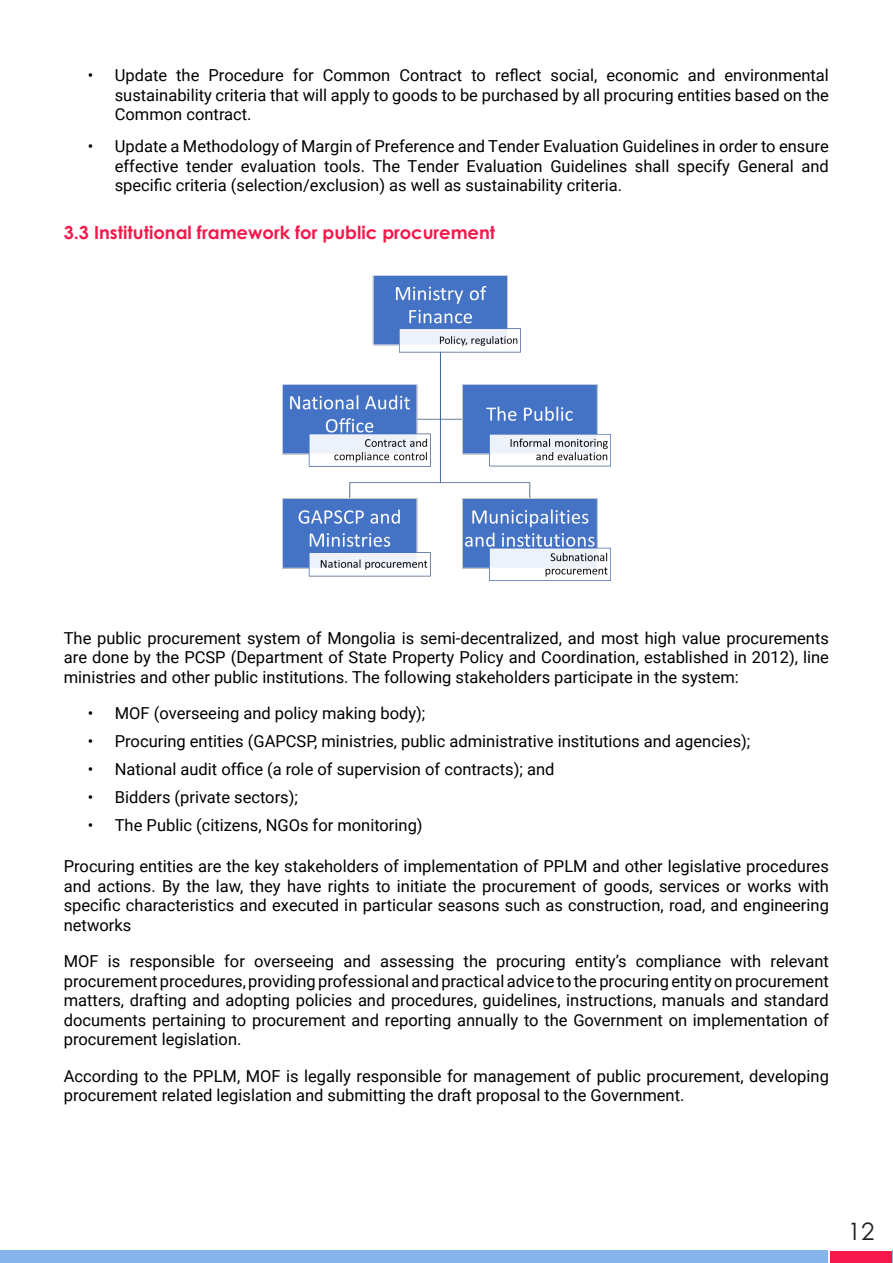
<style>
.page{position:relative;width:893px;height:1263px;background:#fff}
.page>*{position:absolute;margin:0;border:0;box-sizing:border-box;transform-origin:0 0}
.t1{font:24px "Century Gothic Pro";color:#231f20}
.t2{font:700 18px "Century Gothic Pro";color:#f7184b}
.t3{font:16.5px/19.5px "Roboto";color:#000;text-align:justify}
</style>
<div class="page">
<div style="left:830px;top:1251px;width:62px;height:11px;background:#f7184b"></div>
<svg style="left:892px;top:1251px;width:1px;height:12px"></svg>
<div style="left:0;top:1251px;width:828px;height:12px;background:#84b4eb"></div>
<img style="left:282px;top:275px;width:329px;height:306px">
<p class="t3" style="left:115px;top:65px;width:716px;text-indent:-27px">• Update the Procedure for Common Contract to reflect social, economic and environmental sustainability criteria that will apply to goods to be purchased by all procuring entities based on the Common contract.</p>
<p class="t3" style="left:115px;top:136px;width:716px;text-indent:-27px">• Update a Methodology of Margin of Preference and Tender Evaluation Guidelines in order to ensure effective tender evaluation tools. The Tender Evaluation Guidelines shall specify General and specific criteria (selection/exclusion) as well as sustainability criteria.</p>
<p class="t2" style="left:64px;top:222px;width:433px">3.3 Institutional framework for public procurement</p>
<p class="t3" style="left:64px;top:628px;width:767px">The public procurement system of Mongolia is semi-decentralized, and most high value procurements are done by the PCSP (Department of State Property Policy and Coordination, established in 2012), line ministries and other public institutions. The following stakeholders participate in the system:</p>
<p class="t3" style="left:88px;top:703px;width:339px">• MOF (overseeing and policy making body);</p>
<p class="t3" style="left:88px;top:731px;width:664px">• Procuring entities (GAPCSP, ministries, public administrative institutions and agencies);</p>
<p class="t3" style="left:88px;top:759px;width:468px">• National audit office (a role of supervision of contracts); and</p>
<p class="t3" style="left:88px;top:787px;width:212px">• Bidders (private sectors);</p>
<p class="t3" style="left:88px;top:815px;width:336px">• The Public (citizens, NGOs for monitoring)</p>
<p class="t3" style="left:64px;top:856px;width:767px">Procuring entities are the key stakeholders of implementation of PPLM and other legislative procedures and actions. By the law, they have rights to initiate the procurement of goods, services or works with specific characteristics and executed in particular seasons such as construction, road, and engineering networks</p>
<p class="t3" style="left:64px;top:951px;width:767px">MOF is responsible for overseeing and assessing the procuring entity’s compliance with relevant procurement procedures, providing professional and practical advice to the procuring entity on procurement matters, drafting and adopting policies and procedures, guidelines, instructions, manuals and standard documents pertaining to procurement and reporting annually to the Government on implementation of procurement legislation.</p>
<p class="t3" style="left:64px;top:1065px;width:767px">According to the PPLM, MOF is legally responsible for management of public procurement, developing procurement related legislation and submitting the draft proposal to the Government.</p>
<h1 class="t1" style="left:848px;top:1216px;width:28px">12</h1>
</div>
